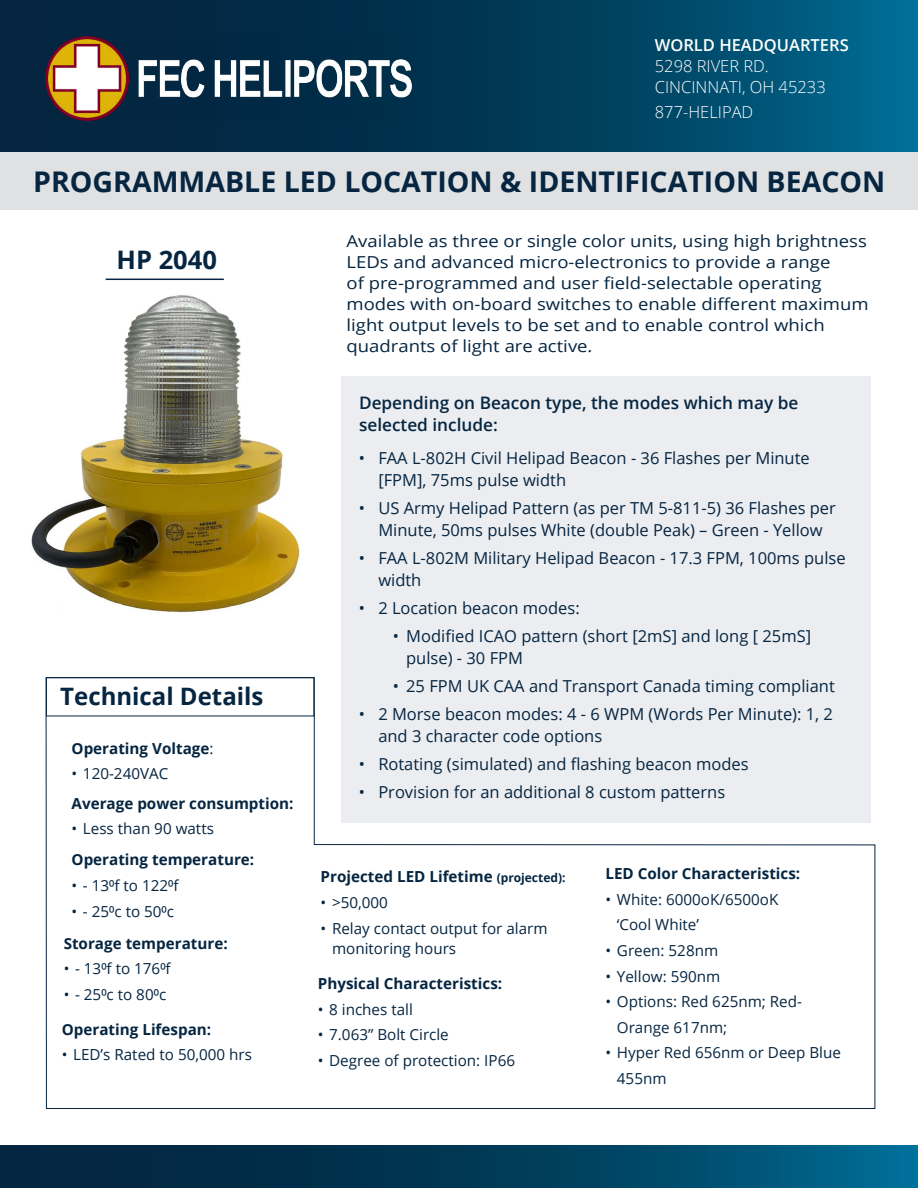
<style>
.page{position:relative;width:918px;height:1188px;background:#fff}
.page>*{position:absolute;margin:0;border:0;box-sizing:border-box;transform-origin:0 0}
.t1{font:700 28.5px "Open Sans";color:#052541}
.t2{font:700 25.5px "Open Sans";color:#052541}
.t3{font:700 24px "Open Sans";color:#052541}
.t4{font:600 17.25px/21.6px "Open Sans";color:#052541}
.t5{font:16.5px/21.6px "Open Sans";color:#052541}
.t6{font:16.5px/21px "Open Sans";color:#052541;scale:1.12 1}
.t7{font:300 16.5px/21px "Open Sans";color:#fff}
.t8{font:600 16.5px "Open Sans";color:#fff}
.t9{font:15.15px/25.5px "Open Sans";color:#052541}
.t10{font:700 15.15px "Open Sans";color:#052541}
.s1{font-weight:400}
.s2{font-size:12px}
</style>
<div class="page">
<svg style="left:0;top:0;width:918px;height:153px;background:#024160"></svg>
<svg style="left:0;top:1146px;width:918px;height:42px;background:#003d5c"></svg>
<img style="left:46px;top:37px;width:366px;height:84px">
<svg style="left:45px;top:677px;width:831px;height:432px"></svg>
<div style="left:0;top:153px;width:918px;height:57px;background:#e0e1e2"></div>
<img style="left:31px;top:295px;width:269px;height:317px">
<hr style="left:106px;top:279px;width:118px;height:1px;background:#052541">
<div style="left:341px;top:376px;width:530px;height:446px;background:#ebedf0"></div>
<p class="t8" style="left:655px;top:34px;width:195px">WORLD HEADQUARTERS</p>
<p class="t7" style="left:655px;top:55px;width:172px">5298 RIVER RD.<br>CINCINNATI, OH 45233</p>
<p class="t7" style="left:655px;top:101px;width:100px">877-HELIPAD</p>
<h1 class="t1" style="left:33px;top:162px;width:854px">PROGRAMMABLE LED LOCATION &amp; IDENTIFICATION BEACON</h1>
<h2 class="t2" style="left:117px;top:242px;width:102px">HP 2040</h2>
<h3 class="t3" style="left:60px;top:679px;width:205px">Technical Details</h3>
<p class="t10" style="left:72px;top:737px;width:143px">Operating Voltage<span class="s1">:</span></p>
<p class="t9" style="left:72px;top:760px;width:98px">• 120-240VAC</p>
<p class="t10" style="left:72px;top:793px;width:224px">Average power consumption:</p>
<p class="t9" style="left:72px;top:816px;width:144px">• Less than 90 watts</p>
<p class="t10" style="left:72px;top:849px;width:184px">Operating temperature:</p>
<p class="t9" style="left:72px;top:872px;width:109px">• - 13⁰f to 122⁰f</p>
<p class="t9" style="left:72px;top:898px;width:104px">• - 25⁰c to 50⁰c</p>
<p class="t10" style="left:64px;top:932px;width:166px">Storage temperature:</p>
<p class="t9" style="left:64px;top:955px;width:109px">• - 13⁰f to 176⁰f</p>
<p class="t9" style="left:64px;top:981px;width:104px">• - 25⁰c to 80⁰c</p>
<p class="t10" style="left:62px;top:1019px;width:151px">Operating Lifespan:</p>
<p class="t9" style="left:62px;top:1042px;width:192px">• LED’s Rated to 50,000 hrs</p>
<p class="t6" style="left:346px;top:230px;width:468px">Available as three or single color units, using high brightness LEDs and advanced micro-electronics to provide a range<br>of pre-programmed and user field-selectable operating modes with on-board switches to enable different maximum light output levels to be set and to enable control which quadrants of light are active.</p>
<p class="t4" style="left:359px;top:392px;width:441px">Depending on Beacon type, the modes which may be selected include:</p>
<p class="t5" style="left:378px;top:447px;width:433px;text-indent:-19px">• FAA L-802H Civil Helipad Beacon - 36 Flashes per Minute [FPM], 75ms pulse width</p>
<p class="t5" style="left:359px;top:497px;width:478px;text-align:center">• US Army Helipad Pattern (as per TM 5-811-5) 36 Flashes per<br>Minute, 50ms pulses White (double Peak) – Green - Yellow</p>
<p class="t5" style="left:378px;top:547px;width:469px;text-indent:-19px">• FAA L-802M Military Helipad Beacon - 17.3 FPM, 100ms pulse width</p>
<p class="t5" style="left:359px;top:597px;width:222px">• 2 Location beacon modes:</p>
<p class="t5" style="left:406px;top:625px;width:406px;text-indent:-13px">• Modified ICAO pattern (short [2mS] and long [ 25mS] pulse) - 30 FPM</p>
<p class="t5" style="left:393px;top:675px;width:444px">• 25 FPM UK CAA and Transport Canada timing compliant</p>
<p class="t5" style="left:378px;top:703px;width:456px;text-indent:-19px">• 2 Morse beacon modes: 4 - 6 WPM (Words Per Minute): 1, 2 and 3 character code options</p>
<p class="t5" style="left:359px;top:753px;width:391px">• Rotating (simulated) and flashing beacon modes</p>
<p class="t5" style="left:359px;top:781px;width:368px">• Provision for an additional 8 custom patterns</p>
<p class="t10" style="left:321px;top:865px;width:246px">Projected LED Lifetime <span class="s2">(projected):</span></p>
<p class="t9" style="left:321px;top:889px;width:69px">• &gt;50,000</p>
<p class="t9" style="left:332px;top:918px;width:217px;line-height:19.5px;text-indent:-11px">• Relay contact output for alarm monitoring hours</p>
<p class="t10" style="left:318px;top:973px;width:186px">Physical Characteristics:</p>
<p class="t9" style="left:318px;top:996px;width:97px">• 8 inches tall</p>
<p class="t9" style="left:318px;top:1022px;width:133px">• 7.063” Bolt Circle</p>
<p class="t9" style="left:318px;top:1047px;width:199px">• Degree of protection: IP66</p>
<p class="t10" style="left:606px;top:863px;width:196px">LED Color Characteristics:</p>
<p class="t9" style="left:617px;top:886px;width:163px;text-indent:-11px">• White: 6000oK/6500oK ‘Cool White’</p>
<p class="t9" style="left:606px;top:937px;width:114px">• Green: 528nm</p>
<p class="t9" style="left:606px;top:963px;width:116px">• Yellow: 590nm</p>
<p class="t9" style="left:617px;top:988px;width:187px;text-indent:-11px">• Options: Red 625nm; Red-<br>Orange 617nm;</p>
<p class="t9" style="left:617px;top:1039px;width:226px;text-indent:-11px">• Hyper Red 656nm or Deep Blue<br>455nm</p>
</div>
